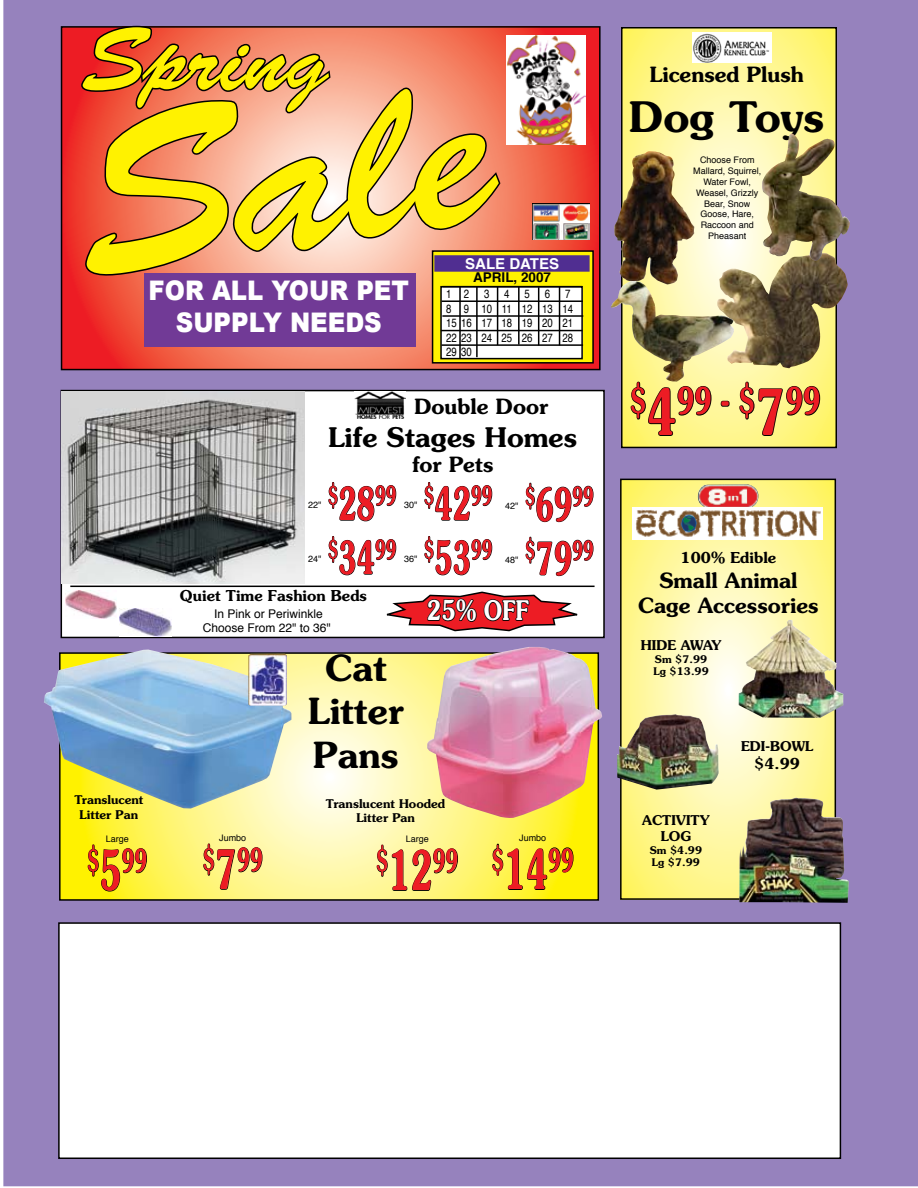
<style>
.page{position:relative;width:918px;height:1188px;background:#fff}
.page>*{position:absolute;margin:0;border:0;box-sizing:border-box;transform-origin:0 0}
.t1{font:225px "Brush Script Std";color:#fff200}
.t2{font:90px "Brush Script Std";color:#fff200}
.t3{font:600 42px "Souvenir";color:#000}
.t4{font:600 36.75px "Souvenir";color:#ed1c24;scale:.7 1}
.t5{font:600 36px/43.2px "Souvenir";color:#000;text-align:center}
.t6{font:600 31.5px "Souvenir";color:#ed1c24;scale:.6 1}
.t7{font:900 27px/32.4px "Arial";color:#fff;text-align:center;scale:.9 1}
.t8{font:600 27px "Souvenir";color:#000}
.t9{font:600 27px "Souvenir";color:#fff;scale:.8 1}
.t10{font:600 26.25px "Souvenir";color:#ed1c24;scale:.6 1}
.t11{font:600 21px/25.2px "Souvenir";color:#000;text-align:center}
.t12{font:600 15px "Souvenir";color:#000}
.t13{font:700 15px "Helvetica";color:#fff}
.t14{font:600 13.5px/16.2px "Souvenir";color:#000;text-align:center}
.t15{font:700 13.5px "Helvetica";color:#000}
.t16{font:600 13.5px "Souvenir";letter-spacing:-.025em;color:#000}
.t17{font:12px/14.4px "Helvetica";color:#000;scale:.8 1}
.t18{font:600 12px/14.4px "Souvenir";color:#000;text-align:center}
.t19{font:12px/14.4px "Helvetica";color:#000;text-align:center}
.t20{font:600 10.5px/12.6px "Souvenir";color:#000}
.t21{font:9px/10.8px "Helvetica";color:#000;text-align:center}
.s1{font-size:45px}
.s2{font-size:54px}
.s3{font-size:63px}
</style>
<div class="page">
<div style="left:3px;top:0;width:915px;height:1186px;background:#9682bd"></div>
<div style="left:59px;top:923px;width:781px;height:235px;background:#fff"></div>
<div style="left:58px;top:922px;width:783px;height:237px;border:2px solid #000"></div>
<svg style="left:623px;top:482px;width:210px;height:415px;background:#fef8a4"></svg>
<div style="left:620px;top:479px;width:216px;height:421px;border:2px solid #000"></div>
<svg style="left:624px;top:30px;width:210px;height:415px;background:#fef7a2"></svg>
<svg style="left:62px;top:655px;width:534px;height:243px;background:#fef793"></svg>
<div style="left:61px;top:391px;width:543px;height:246px;background:#fff"></div>
<div style="left:61px;top:390px;width:544px;height:248px;border:2px solid #000"></div>
<svg style="left:64px;top:29px;width:534px;height:338px;background:#ee4e40"></svg>
<div style="left:61px;top:26px;width:540px;height:344px;border:2px solid #000"></div>
<img style="left:506px;top:35px;width:80px;height:110px">
<img style="left:532px;top:204px;width:58px;height:36px">
<div style="left:433px;top:251px;width:160px;height:112px;background:#fff200"></div>
<div style="left:432px;top:250px;width:162px;height:114px;border:2px solid #000"></div>
<div style="left:435px;top:256px;width:154px;height:15px;background:#502e91"></div>
<div style="left:434px;top:255px;width:156px;height:17px;border:2px solid #502e91"></div>
<div style="left:441px;top:287px;width:141px;height:72px;background:#fff"></div>
<div style="left:440px;top:286px;width:143px;height:73px;border:2px solid #000"></div>
<hr style="left:442px;top:300px;width:141px;height:2px;background:#000">
<hr style="left:442px;top:315px;width:141px;height:2px;background:#000">
<hr style="left:441px;top:330px;width:141px;height:1px;background:#000">
<hr style="left:442px;top:286px;width:140px;height:1px;background:#000">
<hr style="left:459px;top:286px;width:2px;height:72px;background:#000">
<hr style="left:476px;top:286px;width:2px;height:71px;background:#000">
<hr style="left:497px;top:286px;width:1px;height:59px;background:#000">
<hr style="left:518px;top:287px;width:2px;height:58px;background:#000">
<hr style="left:538px;top:287px;width:1px;height:58px;background:#000">
<hr style="left:559px;top:287px;width:1px;height:58px;background:#000">
<hr style="left:441px;top:344px;width:142px;height:2px;background:#000">
<img style="left:692px;top:32px;width:79px;height:30px">
<img style="left:697px;top:484px;width:62px;height:24px">
<img style="left:633px;top:508px;width:189px;height:32px">
<img style="left:739px;top:620px;width:104px;height:98px">
<img style="left:614px;top:151px;width:80px;height:129px">
<svg style="left:328px;top:482px;width:69px;height:40px"></svg>
<svg style="left:328px;top:536px;width:69px;height:40px"></svg>
<img style="left:739px;top:797px;width:110px;height:106px">
<img style="left:617px;top:714px;width:102px;height:76px">
<svg style="left:386px;top:591px;width:192px;height:41px"></svg>
<img style="left:716px;top:252px;width:132px;height:116px">
<svg style="left:630px;top:382px;width:82px;height:55px;background:#d0c96e"></svg>
<svg style="left:720px;top:400px;width:10px;height:7px"></svg>
<svg style="left:739px;top:381px;width:82px;height:56px;background:#d4cd74"></svg>
<img style="left:61px;top:391px;width:243px;height:192px">
<img style="left:65px;top:590px;width:52px;height:28px">
<img style="left:120px;top:608px;width:52px;height:28px">
<svg style="left:80px;top:24px;width:422px;height:257px;background:#d68773"></svg>
<div style="left:144px;top:273px;width:271px;height:73px;background:#713a96"></div>
<svg style="left:424px;top:482px;width:69px;height:39px"></svg>
<svg style="left:424px;top:536px;width:69px;height:40px"></svg>
<svg style="left:525px;top:482px;width:69px;height:40px"></svg>
<svg style="left:525px;top:536px;width:69px;height:40px"></svg>
<img style="left:427px;top:647px;width:175px;height:171px">
<img style="left:44px;top:650px;width:247px;height:159px">
<img style="left:248px;top:654px;width:39px;height:52px">
<svg style="left:87px;top:844px;width:60px;height:48px;background:#d7cc1f"></svg>
<svg style="left:203px;top:843px;width:60px;height:47px;background:#d9d279"></svg>
<svg style="left:376px;top:844px;width:82px;height:47px;background:#dad37d"></svg>
<svg style="left:492px;top:843px;width:82px;height:47px;background:#dacf29"></svg>
<img style="left:762px;top:134px;width:88px;height:127px">
<img style="left:611px;top:280px;width:123px;height:102px">
<img style="left:354px;top:391px;width:52px;height:28px">
<h2 class="t2" style="left:82px;top:10px;width:247px">Spring</h2>
<h1 class="t1" style="left:59px;top:78px;width:419px;rotate:-8deg">Sale</h1>
<h3 class="t7" style="left:149px;top:274px;width:291px">FOR ALL YOUR PET<br>SUPPLY NEEDS</h3>
<h3 class="t13" style="left:465px;top:253px;width:95px">SALE DATES</h3>
<h3 class="t15" style="left:473px;top:268px;width:80px">APRIL, 2007</h3>
<h3 class="t17" style="left:446px;top:288px;width:160px">1 2 3 4 5 6 7<br>8 9 10 11 12 13 14<br>15 16 17 18 19 20 21<br>22 23 24 25 26 27 28<br>29 30</h3>
<p class="t21" style="left:308px;top:500px;width:15px">22"</p>
<p class="t21" style="left:308px;top:554px;width:15px">24"</p>
<h3 class="t11" style="left:414px;top:394px;width:135px">Double Door</h3>
<h3 class="t8" style="left:328px;top:420px;width:250px">Life Stages Homes</h3>
<h3 class="t11" style="left:412px;top:452px;width:83px">for Pets</h3>
<h3 class="t10" style="left:328px;top:479px;width:116px">$<span class="s1">28</span>99</h3>
<h3 class="t10" style="left:328px;top:533px;width:116px">$<span class="s1">34</span>99</h3>
<p class="t21" style="left:404px;top:500px;width:15px">30"</p>
<p class="t21" style="left:404px;top:554px;width:15px">36"</p>
<h3 class="t10" style="left:424px;top:479px;width:116px">$<span class="s1">42</span>99</h3>
<h3 class="t10" style="left:424px;top:533px;width:116px">$<span class="s1">53</span>99</h3>
<p class="t21" style="left:505px;top:501px;width:15px">42"</p>
<p class="t21" style="left:505px;top:555px;width:15px">48"</p>
<h3 class="t10" style="left:525px;top:480px;width:116px">$<span class="s1">69</span>99</h3>
<h3 class="t10" style="left:525px;top:534px;width:116px">$<span class="s1">79</span>99</h3>
<h3 class="t12" style="left:180px;top:586px;width:189px">Quiet Time Fashion Beds</h3>
<h3 class="t19" style="left:203px;top:607px;width:129px">In Pink or Periwinkle<br>Choose From 22" to 36"</h3>
<h3 class="t9" style="left:427px;top:593px;width:129px">25% OFF</h3>
<h3 class="t18" style="left:74px;top:793px;width:71px">Translucent<br>Litter Pan</h3>
<p class="t21" style="left:106px;top:834px;width:25px">Large</p>
<h3 class="t6" style="left:87px;top:841px;width:102px">$<span class="s2">5</span>99</h3>
<p class="t21" style="left:219px;top:833px;width:29px">Jumbo</p>
<h3 class="t6" style="left:202px;top:840px;width:102px">$<span class="s2">7</span>99</h3>
<h3 class="t5" style="left:308px;top:647px;width:97px">Cat<br>Litter<br>Pans</h3>
<h3 class="t18" style="left:326px;top:796px;width:121px">Translucent Hooded<br>Litter Pan</h3>
<p class="t21" style="left:406px;top:834px;width:25px">Large</p>
<h3 class="t6" style="left:376px;top:841px;width:139px">$<span class="s2">12</span>99</h3>
<p class="t21" style="left:519px;top:833px;width:29px">Jumbo</p>
<h3 class="t6" style="left:491px;top:840px;width:139px">$<span class="s2">14</span>99</h3>
<h3 class="t11" style="left:650px;top:61px;width:156px">Licensed Plush</h3>
<h3 class="t3" style="left:629px;top:90px;width:197px">Dog Toys</h3>
<p class="t21" style="left:693px;top:155px;width:70px">Choose From<br>Mallard, Squirrel,<br>Water Fowl,<br>Weasel, Grizzly<br>Bear, Snow<br>Goose, Hare,<br>Raccoon and<br>Pheasant</p>
<h3 class="t4" style="left:630px;top:377px;width:274px">$<span class="s3">4</span>99 - $<span class="s3">7</span>99</h3>
<h3 class="t12" style="left:681px;top:548px;width:97px">100% Edible</h3>
<h3 class="t11" style="left:638px;top:568px;width:182px">Small Animal<br>Cage Accessories</h3>
<h3 class="t16" style="left:641px;top:637px;width:82px">HIDE AWAY</h3>
<p class="t20" style="left:653px;top:653px;width:57px">Sm $7.99<br>Lg $13.99</p>
<h3 class="t14" style="left:642px;top:812px;width:69px">ACTIVITY<br>LOG</h3>
<p class="t20" style="left:650px;top:844px;width:54px">Sm $4.99<br>Lg $7.99</p>
<h3 class="t14" style="left:741px;top:738px;width:74px">EDI-BOWL</h3>
<h3 class="t12" style="left:754px;top:754px;width:47px">$4.99</h3>
</div>
